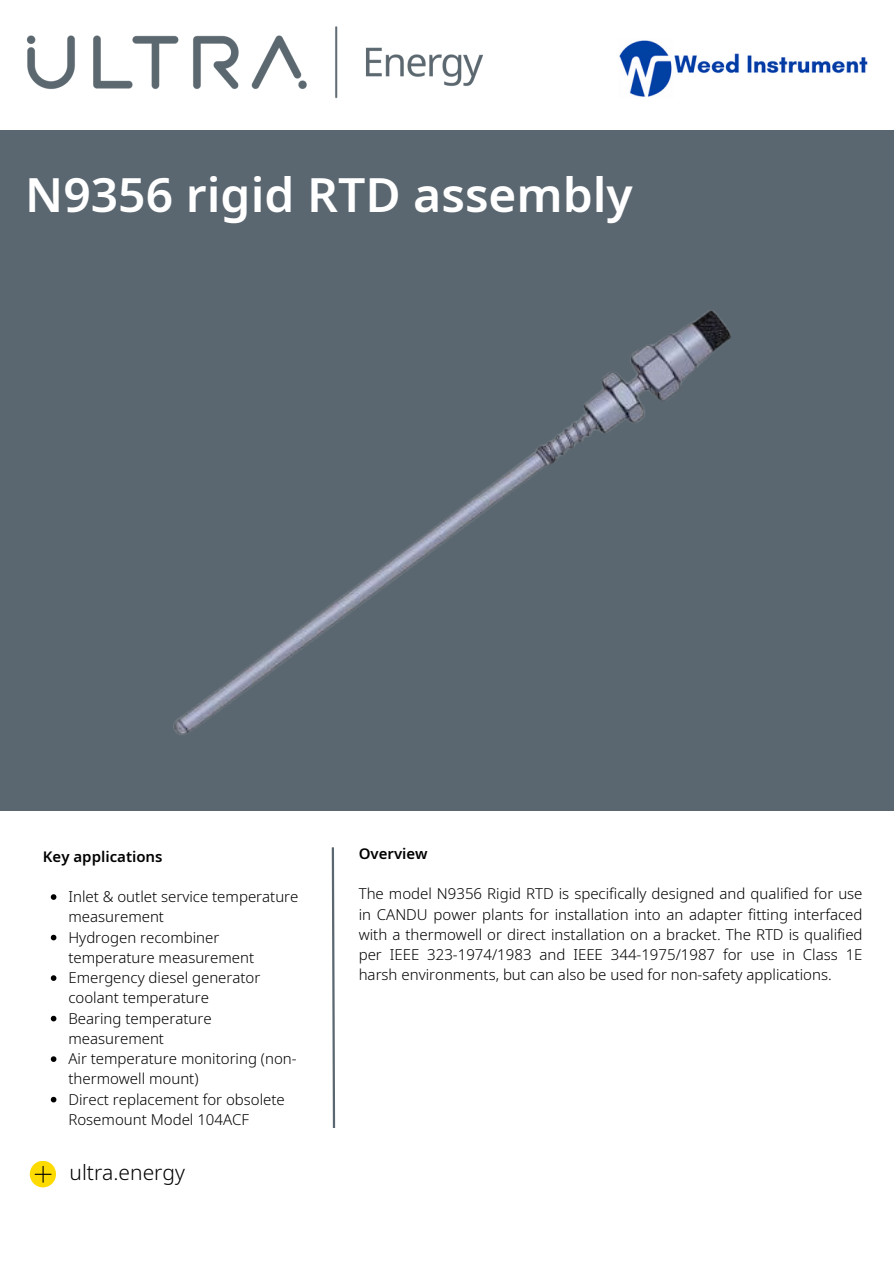
<style>
.page{position:relative;width:894px;height:1264px;background:#fff}
.page>*{position:absolute;margin:0;border:0;box-sizing:border-box;transform-origin:0 0}
.t1{font:600 48px "Noto Sans";color:#fff}
.t2{font:300 21px "Noto Sans";color:#000}
.t3{font:300 15px/20.2px "Noto Sans";color:#000}
.t4{font:600 15px "Noto Sans";color:#000}
</style>
<div class="page">
<svg style="left:331px;top:847px;width:5px;height:281px"></svg>
<svg style="left:30px;top:1160px;width:26px;height:27px"></svg>
<svg style="left:35px;top:1165px;width:17px;height:17px"></svg>
<div style="left:0;top:130px;width:893px;height:681px;background:#5b6770"></div>
<img style="left:27px;top:26px;width:456px;height:73px">
<img style="left:619px;top:40px;width:249px;height:57px">
<img style="left:173px;top:310px;width:558px;height:425px">
<svg style="left:51px;top:894px;width:5px;height:5px"></svg>
<svg style="left:51px;top:934px;width:5px;height:6px"></svg>
<svg style="left:51px;top:975px;width:5px;height:5px"></svg>
<svg style="left:51px;top:1015px;width:5px;height:6px"></svg>
<svg style="left:51px;top:1056px;width:5px;height:5px"></svg>
<svg style="left:51px;top:1096px;width:5px;height:6px"></svg>
<p class="t1" style="left:25px;top:160px;width:609px">N9356 rigid RTD assembly</p>
<p class="t4" style="left:43px;top:845px;width:121px">Key applications</p>
<p class="t3" style="left:68px;top:886px;width:231px">Inlet &amp; outlet service temperature measurement</p>
<p class="t3" style="left:68px;top:926px;width:187px">Hydrogen recombiner temperature measurement</p>
<p class="t3" style="left:68px;top:967px;width:193px">Emergency diesel generator coolant temperature</p>
<p class="t3" style="left:68px;top:1007px;width:145px">Bearing temperature measurement</p>
<h3 class="t3" style="left:68px;top:1048px;width:230px">Air temperature monitoring (non&shy;thermowell mount)</h3>
<p class="t3" style="left:68px;top:1088px;width:218px">Direct replacement for obsolete<br>Rosemount Model 104ACF</p>
<p class="t2" style="left:69px;top:1157px;width:117px">ultra.energy</p>
<p class="t4" style="left:358px;top:842px;width:70px">Overview</p>
<h3 class="t3" style="left:358px;top:883px;width:505px;text-align:justify">The model N9356 Rigid RTD is specifically designed and qualified for use in CANDU power plants for installation into an adapter fitting interfaced with a thermowell or direct installation on a bracket. The RTD is qualified per IEEE 323-1974/1983 and IEEE 344-1975/1987 for use in Class 1E harsh environments, but can also be used for non-safety applications.</h3>
</div>
